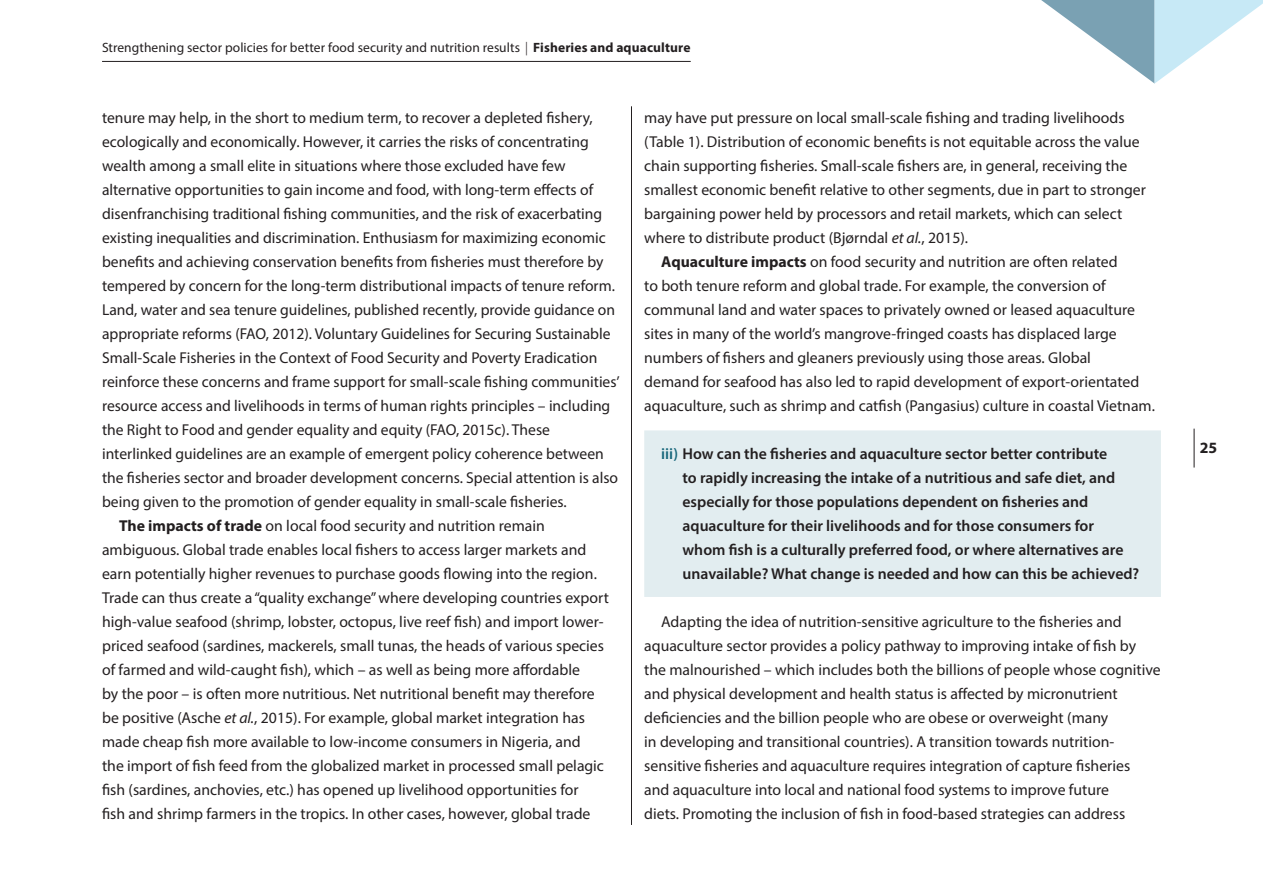
<style>
.page{position:relative;width:1263px;height:893px;background:#fff}
.page>*{position:absolute;margin:0;border:0;box-sizing:border-box;transform-origin:0 0}
.Paragraph_2{font:15.75px/24px "Myriad Pro";color:#231f20}
.Questions{font:600 15.75px/24px "Myriad Pro";color:#231f20}
.t1{font:700 15.75px "Myriad Pro";color:#231f20}
.t2{font:13.5px "Myriad Pro";letter-spacing:.005em;color:#231f20}
.s1{font-weight:700}
.s2{font-style:italic}
.s3{color:#19687c}
</style>
<div class="page">
<hr style="left:1194px;top:429px;width:1px;height:39px;background:#231f20">
<hr style="left:631px;top:106px;width:1px;height:719px;background:#231f20">
<hr style="left:102px;top:61px;width:589px;height:1px;background:#231f20">
<div style="left:644px;top:430px;width:517px;height:167px;background:#e2edf0"></div>
<svg style="left:1041px;top:0;width:222px;height:84px"></svg>
<p class="t2" style="left:102px;top:40px;width:590px">Strengthening sector policies for better food security and nutrition results | <span class="s1">Fisheries and aquaculture</span></p>
<p class="Paragraph_2" style="left:102px;top:106px;width:519px">tenure may help, in the short to medium term, to recover a depleted fishery, ecologically and economically. However, it carries the risks of concentrating wealth among a small elite in situations where those excluded have few alternative opportunities to gain income and food, with long-term effects of disenfranchising traditional fishing communities, and the risk of exacerbating existing inequalities and discrimination. Enthusiasm for maximizing economic benefits and achieving conservation benefits from fisheries must therefore by tempered by concern for the long-term distributional impacts of tenure reform.<br>Land, water and sea tenure guidelines, published recently, provide guidance on appropriate reforms (FAO, 2012). Voluntary Guidelines for Securing Sustainable Small-Scale Fisheries in the Context of Food Security and Poverty Eradication reinforce these concerns and frame support for small-scale fishing communities’ resource access and livelihoods in terms of human rights principles – including the Right to Food and gender equality and equity (FAO, 2015c). These interlinked guidelines are an example of emergent policy coherence between the fisheries sector and broader development concerns. Special attention is also being given to the promotion of gender equality in small-scale fisheries.</p>
<p class="Paragraph_2" style="left:102px;top:514px;width:508px;text-indent:17px"><span class="s1">The impacts of trade</span> on local food security and nutrition remain ambiguous. Global trade enables local fishers to access larger markets and earn potentially higher revenues to purchase goods flowing into the region.<br>Trade can thus create a “quality exchange” where developing countries export high-value seafood (shrimp, lobster, octopus, live reef fish) and import lower&shy;priced seafood (sardines, mackerels, small tunas, the heads of various species of farmed and wild-caught fish), which – as well as being more affordable<br>by the poor – is often more nutritious. Net nutritional benefit may therefore be positive (Asche <span class="s2">et al.</span>, 2015). For example, global market integration has made cheap fish more available to low-income consumers in Nigeria, and<br>the import of fish feed from the globalized market in processed small pelagic fish (sardines, anchovies, etc.) has opened up livelihood opportunities for<br>fish and shrimp farmers in the tropics. In other cases, however, global trade</p>
<p class="Paragraph_2" style="left:644px;top:106px;width:503px">may have put pressure on local small-scale fishing and trading livelihoods (Table 1). Distribution of economic benefits is not equitable across the value chain supporting fisheries. Small-scale fishers are, in general, receiving the smallest economic benefit relative to other segments, due in part to stronger bargaining power held by processors and retail markets, which can select where to distribute product (Bjørndal <span class="s2">et al.</span>, 2015).</p>
<p class="Paragraph_2" style="left:644px;top:250px;width:512px;text-indent:17px"><span class="s1">Aquaculture impacts</span> on food security and nutrition are often related<br>to both tenure reform and global trade. For example, the conversion of communal land and water spaces to privately owned or leased aquaculture sites in many of the world’s mangrove-fringed coasts has displaced large numbers of fishers and gleaners previously using those areas. Global<br>demand for seafood has also led to rapid development of export-orientated aquaculture, such as shrimp and catfish (Pangasius) culture in coastal Vietnam.</p>
<p class="Questions" style="left:682px;top:442px;width:458px;text-indent:-21px"><span class="s3">iii)</span> How can the fisheries and aquaculture sector better contribute<br>to rapidly increasing the intake of a nutritious and safe diet, and especially for those populations dependent on fisheries and aquaculture for their livelihoods and for those consumers for whom fish is a culturally preferred food, or where alternatives are unavailable? What change is needed and how can this be achieved?</p>
<p class="Paragraph_2" style="left:644px;top:610px;width:518px;text-indent:17px">Adapting the idea of nutrition-sensitive agriculture to the fisheries and aquaculture sector provides a policy pathway to improving intake of fish by the malnourished – which includes both the billions of people whose cognitive and physical development and health status is affected by micronutrient deficiencies and the billion people who are obese or overweight (many<br>in developing and transitional countries). A transition towards nutrition&shy;sensitive fisheries and aquaculture requires integration of capture fisheries<br>and aquaculture into local and national food systems to improve future<br>diets. Promoting the inclusion of fish in food-based strategies can address</p>
<p class="t1" style="left:1200px;top:438px;width:19px">25</p>
</div>
